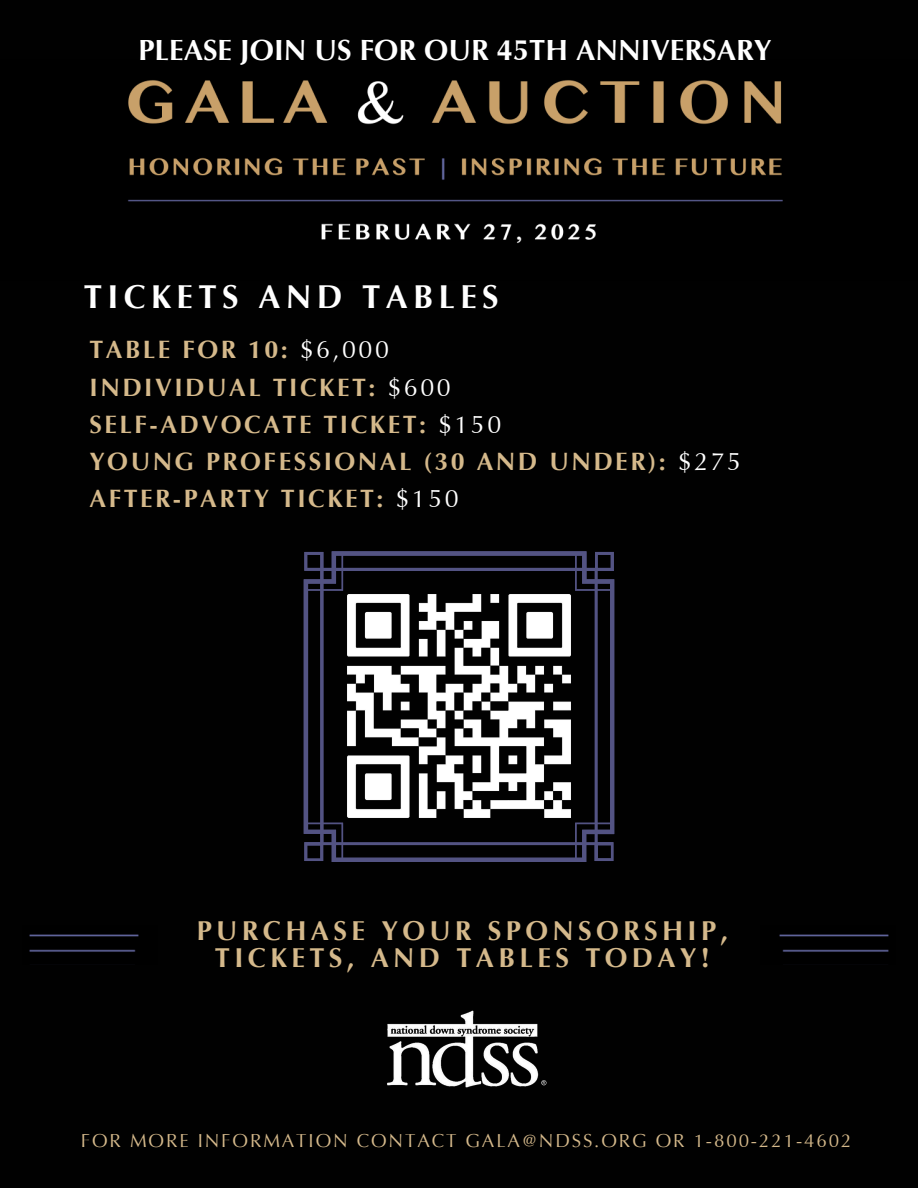
<style>
.page{position:relative;width:918px;height:1188px;background:#010101}
.page>*{position:absolute;margin:0;border:0;box-sizing:border-box;transform-origin:0 0}
.t1{font:700 33px "Optima LT Pro";letter-spacing:.16em;color:#fff}
.t2{font:700 29.1px "Optima LT Pro";color:#fff}
.t3{font:700 27.3px/27px "Optima LT Pro";letter-spacing:.16em;color:#d5b98b;text-align:center}
.t4{font:700 25.05px/37.2px "Optima LT Pro";letter-spacing:.1em;color:#d5b98b}
.t5{font:18.75px "Optima LT Pro";letter-spacing:.1em;color:#d5b98b}
.s1{font-weight:400;color:#fff}
</style>
<div class="page">
<img style="left:128px;top:80px;width:655px;height:163px">
<img style="left:387px;top:1010px;width:160px;height:78px">
<svg style="left:304px;top:551px;width:310px;height:311px"></svg>
<img style="left:319px;top:567px;width:279px;height:279px">
<img style="left:29px;top:934px;width:110px;height:18px">
<img style="left:779px;top:934px;width:110px;height:18px">
<h3 class="t2" style="left:138px;top:38px;width:635px">PLEASE JOIN US FOR OUR 45TH ANNIVERSARY</h3>
<h2 class="t1" style="left:84px;top:284px;width:416px">TICKETS AND TABLES</h2>
<p class="t4" style="left:90px;top:334px;width:653px">TABLE FOR 10: <span class="s1">$6,000<br></span>INDIVIDUAL TICKET: <span class="s1">$600<br></span>SELF-ADVOCATE TICKET: <span class="s1">$150<br></span>YOUNG PROFESSIONAL (30 AND UNDER): <span class="s1">$275<br></span>AFTER-PARTY TICKET: <span class="s1">$150</span></p>
<p class="t3" style="left:197px;top:921px;width:533px">PURCHASE YOUR SPONSORSHIP,<br>TICKETS, AND TABLES TODAY!</p>
<p class="t5" style="left:81px;top:1134px;width:772px">FOR MORE INFORMATION CONTACT GALA@NDSS.ORG OR 1-800-221-4602</p>
</div>
